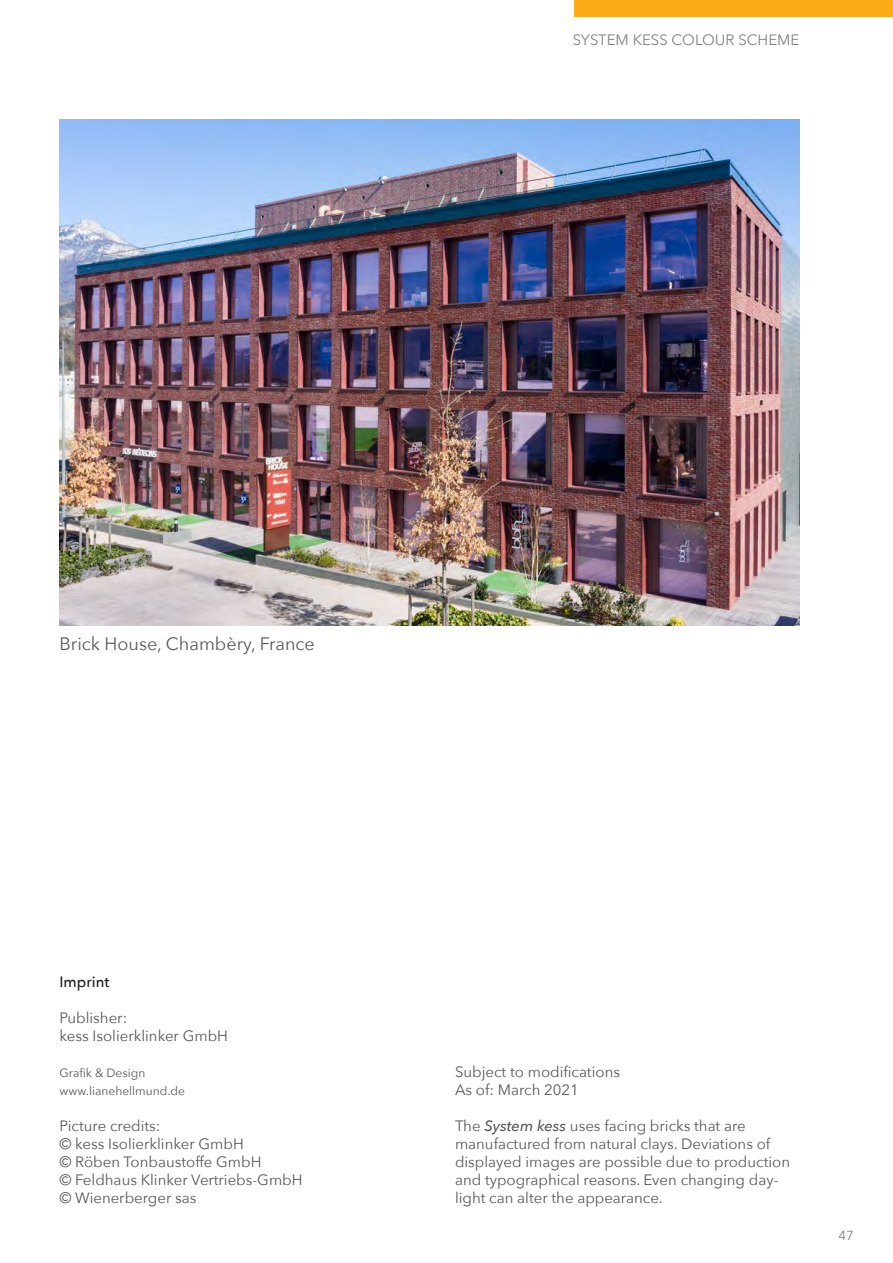
<style>
.page{position:relative;width:893px;height:1263px;background:#fff}
.page>*{position:absolute;margin:0;border:0;box-sizing:border-box;transform-origin:0 0}
.t1{font:18px "Avenir Next";color:#58595b}
.t2{font:15px/18px "Avenir Next";color:#58595b}
.t3{font:15px "Avenir Next";color:#808285}
.t4{font:500 15px "Avenir Next";color:#231f20}
.t5{font:13.2px "Avenir Next";color:#808285}
.t6{font:12px/18px "Avenir Next";color:#58595b}
.s1{font-weight:500;font-style:italic}
</style>
<div class="page">
<div style="left:574px;top:0;width:319px;height:17px;background:#fbab18"></div>
<img style="left:60px;top:119px;width:739px;height:506px">
<p class="t3" style="left:573px;top:27px;width:228px">SYSTEM KESS COLOUR SCHEME</p>
<p class="t1" style="left:60px;top:628px;width:257px">Brick House, Chambèry, France</p>
<p class="t4" style="left:60px;top:969px;width:51px">Imprint</p>
<p class="t2" style="left:60px;top:1008px;width:170px">Publisher:<br>kess Isolierklinker GmbH</p>
<p class="t6" style="left:60px;top:1064px;width:127px">Grafik &amp; Design www.lianehellmund.de</p>
<p class="t2" style="left:60px;top:1116px;width:245px">Picture credits:<br>© kess Isolierklinker GmbH<br>© Röben Tonbaustoffe GmbH<br>© Feldhaus Klinker Vertriebs-GmbH © Wienerberger sas</p>
<p class="t2" style="left:455px;top:1062px;width:167px">Subject to modifications<br>As of: March 2021</p>
<p class="t2" style="left:455px;top:1116px;width:337px">The <span class="s1">System kess</span> uses facing bricks that are manufactured from natural clays. Deviations of displayed images are possible due to production and typographical reasons. Even changing day&shy;light can alter the appearance.</p>
<p class="t5" style="left:838px;top:1224px;width:17px">47</p>
</div>
